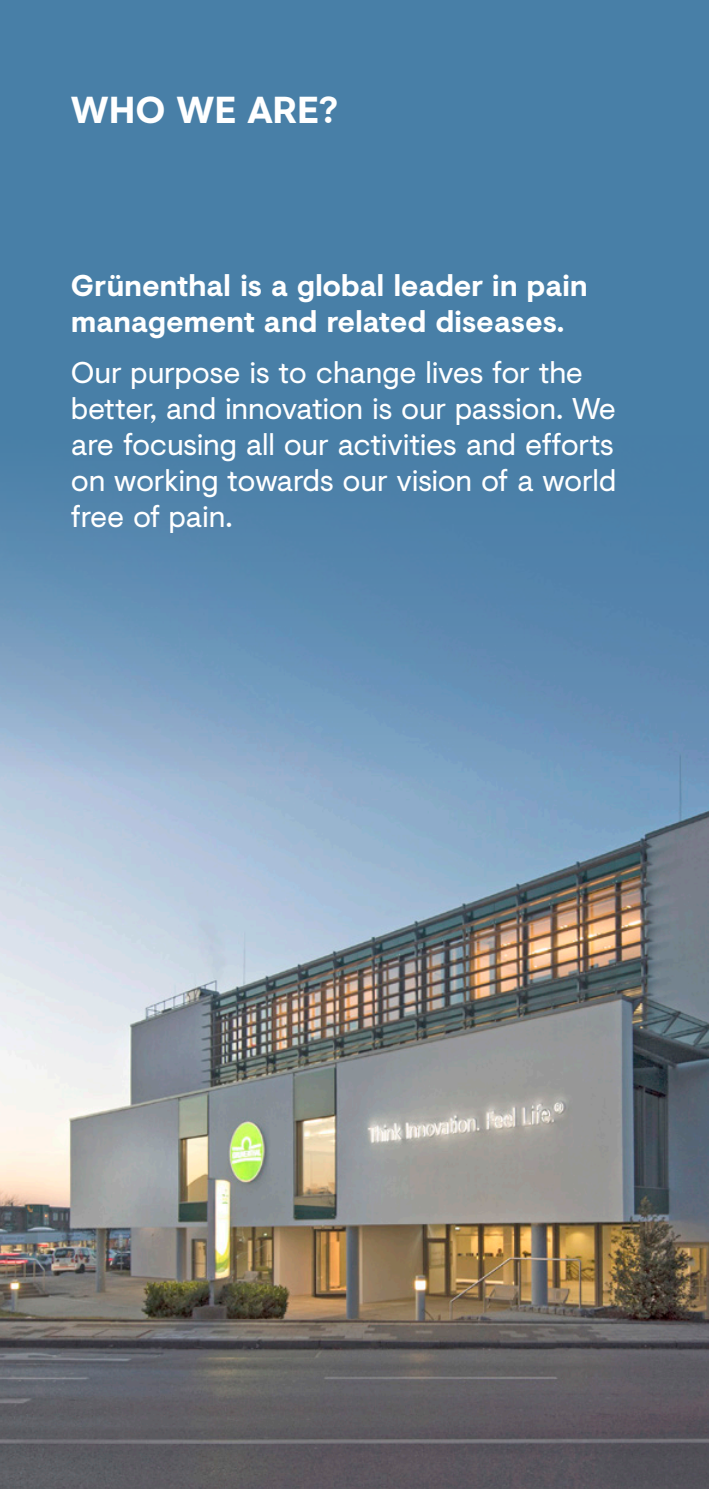
<style>
.page{position:relative;width:709px;height:1489px;background:#fff}
.page>*{position:absolute;margin:0;border:0;box-sizing:border-box;transform-origin:0 0}
.t1{font:700 37.5px "Visuelt";color:#fff}
.t2{font:30px/36px "Visuelt";letter-spacing:-.01em;color:#fff}
.t3{font:700 30px/36px "Visuelt";letter-spacing:-.01em;color:#fff}
</style>
<div class="page">
<div style="left:0;top:0;width:709px;height:1082px;background:#487fa7"></div>
<img style="left:0;top:495px;width:709px;height:993px">
<p class="t1" style="left:71px;top:82px;width:268px">WHO WE ARE?</p>
<p class="t3" style="left:71px;top:267px;width:518px">Grünenthal is a global leader in pain management and related diseases.</p>
<p class="t2" style="left:71px;top:353px;width:547px">Our purpose is to change lives for the better, and innovation is our passion. We are focusing all our activities and efforts on working towards our vision of a world free of pain.</p>
</div>
